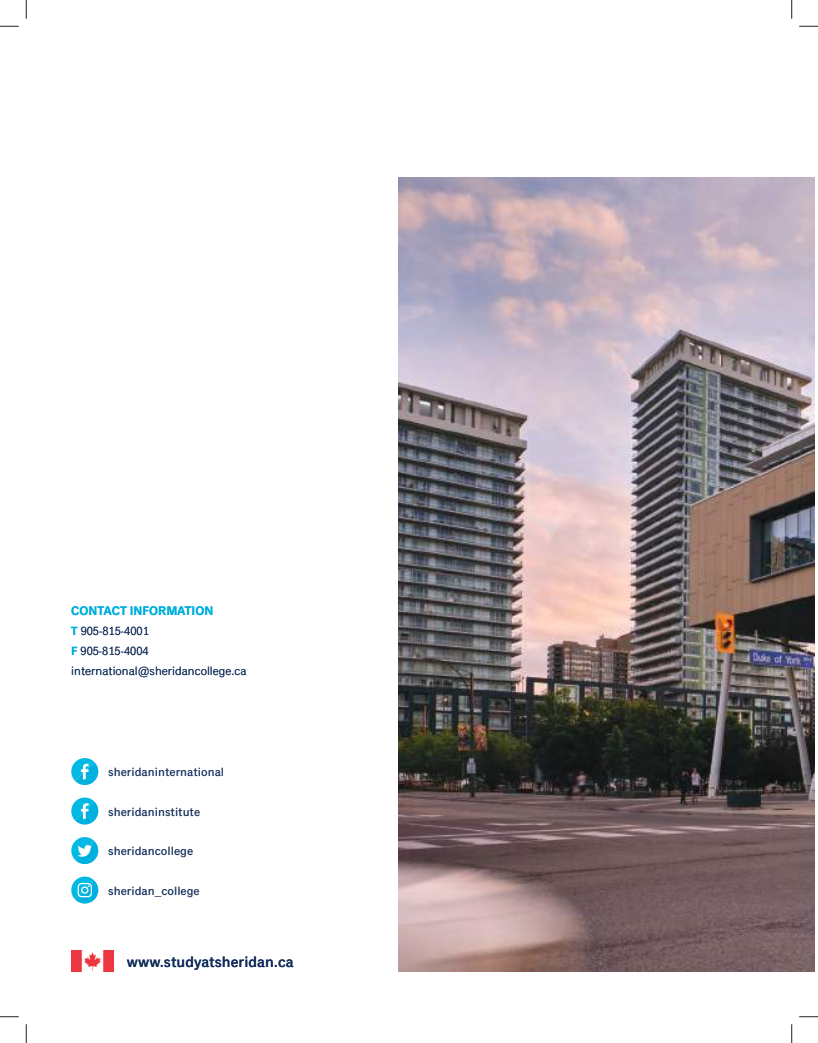
<style>
.page{position:relative;width:818px;height:1043px;background:#fff}
.page>*{position:absolute;margin:0;border:0;box-sizing:border-box;transform-origin:0 0}
.t1{font:500 15px "Classic Grotesque Pro";color:#132e5b}
.t2{font:600 12.5px "Classic Grotesque Pro";color:#00b0de}
.t3{font:500 11.88px "Classic Grotesque Pro";color:#132e5b}
.t4{font:11.88px/20px "Classic Grotesque Pro";color:#132e5b}
.s1{font-weight:600;color:#00b0de}
</style>
<div class="page">
<img style="left:71px;top:950px;width:42px;height:21px">
<img style="left:398px;top:177px;width:416px;height:794px">
<svg style="left:71px;top:758px;width:27px;height:27px"></svg>
<svg style="left:71px;top:797px;width:27px;height:27px"></svg>
<svg style="left:71px;top:837px;width:27px;height:27px"></svg>
<svg style="left:71px;top:876px;width:27px;height:27px"></svg>
<svg style="left:0;top:25px;width:19px;height:2px"></svg>
<svg style="left:799px;top:25px;width:19px;height:2px"></svg>
<svg style="left:0;top:1016px;width:19px;height:1px"></svg>
<svg style="left:799px;top:1016px;width:19px;height:1px"></svg>
<svg style="left:25px;top:0;width:2px;height:19px"></svg>
<svg style="left:25px;top:1024px;width:2px;height:18px"></svg>
<svg style="left:791px;top:0;width:1px;height:19px"></svg>
<svg style="left:791px;top:1024px;width:1px;height:18px"></svg>
<p class="t2" style="left:71px;top:603px;width:143px">CONTACT INFORMATION</p>
<p class="t4" style="left:71px;top:621px;width:177px"><span class="s1">T</span> 905-815-4001<br><span class="s1">F</span> 905-815-4004 international@sheridancollege.ca</p>
<p class="t3" style="left:108px;top:765px;width:117px">sheridaninternational</p>
<p class="t3" style="left:108px;top:804px;width:94px">sheridaninstitute</p>
<p class="t3" style="left:108px;top:844px;width:87px">sheridancollege</p>
<p class="t3" style="left:108px;top:883px;width:93px">sheridan_college</p>
<p class="t1" style="left:127px;top:953px;width:168px">www.studyatsheridan.ca</p>
</div>
